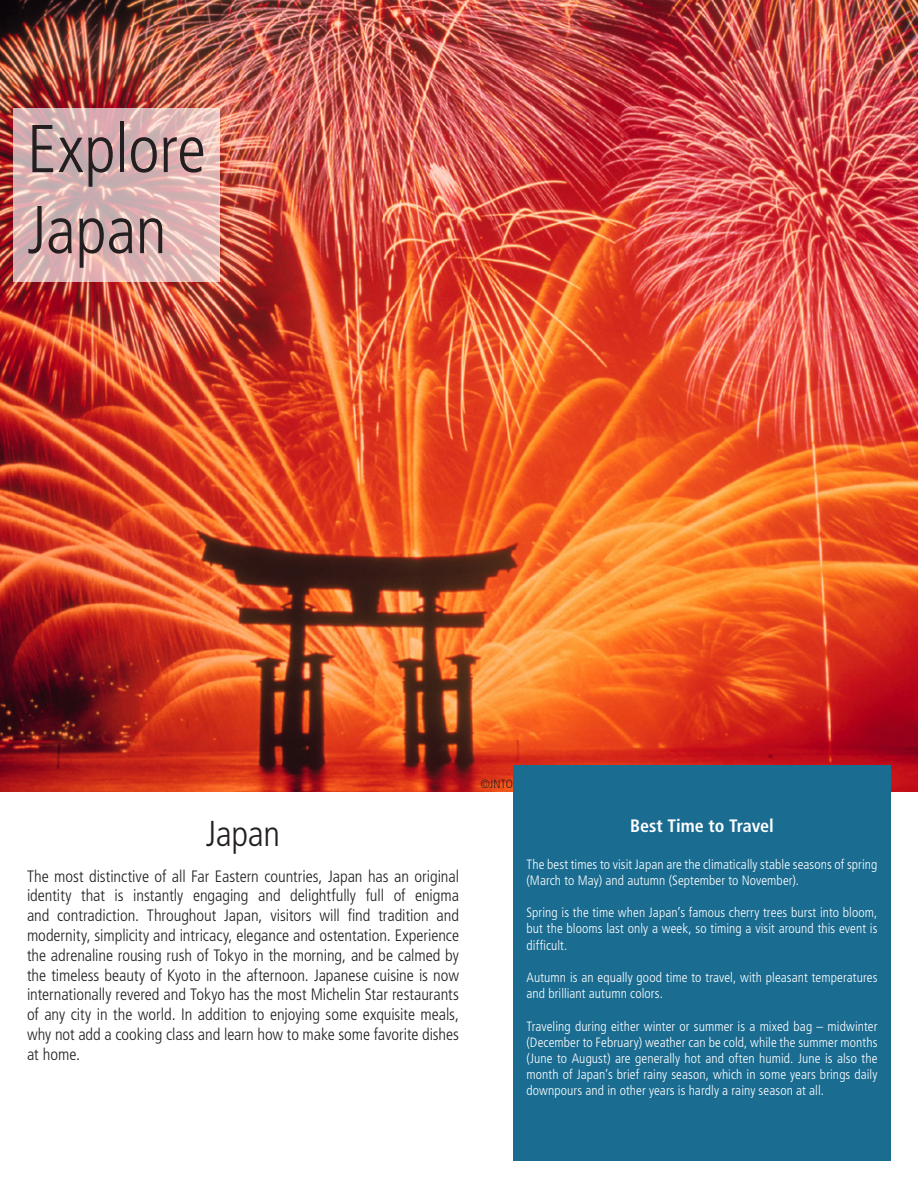
<style>
.page{position:relative;width:918px;height:1188px;background:#fff}
.page>*{position:absolute;margin:0;border:0;box-sizing:border-box;transform-origin:0 0}
.Page_Headline{font:300 condensed 67.5px "Frutiger LT Std";letter-spacing:-.005em;color:#231f20}
.On_Sale{font:300 condensed 36px "Frutiger LT Std";letter-spacing:-.01em;color:#231f20}
.Nights___vacation_ty{font:700 condensed 18px "Frutiger LT Std";letter-spacing:-.005em;color:#fff}
.Copy{font:300 condensed 16.5px/19.8px "Frutiger LT Std";letter-spacing:-.005em;color:#231f20;text-align:justify}
.Copy-2{font:300 condensed 13.5px/16.2px "Frutiger LT Std";letter-spacing:.005em;color:#fff}
.Copy-3{font:300 condensed 12px "Frutiger LT Std";color:#231f20}
</style>
<div class="page">
<img style="left:0;top:0;width:918px;height:792px">
<div style="left:513px;top:765px;width:378px;height:396px;background:#1a6c91"></div>
<svg style="left:14px;top:108px;width:206px;height:173px;background:#dcb7b6"></svg>
<p class="Page_Headline" style="left:27px;top:110px;width:180px">Explore</p>
<p class="Page_Headline" style="left:27px;top:191px;width:141px">Japan</p>
<p class="On_Sale" style="left:206px;top:813px;width:76px">Japan</p>
<p class="Copy" style="left:27px;top:866px;width:434px">The most distinctive of all Far Eastern countries, Japan has an original identity that is instantly engaging and delightfully full of enigma and contradiction. Throughout Japan, visitors will find tradition and modernity, simplicity and intricacy, elegance and ostentation. Experience the adrenaline rousing rush of Tokyo in the morning, and be calmed by the timeless beauty of Kyoto in the afternoon. Japanese cuisine is now internationally revered and Tokyo has the most Michelin Star restaurants of any city in the world. In addition to enjoying some exquisite meals, why not add a cooking class and learn how to make some favorite dishes at home.</p>
<p class="Copy-3" style="left:480px;top:777px;width:34px">©JNTO</p>
<p class="Nights___vacation_ty" style="left:630px;top:815px;width:145px">Best Time to Travel</p>
<p class="Copy-2" style="left:526px;top:856px;width:353px">The best times to visit Japan are the climatically stable seasons of spring (March to May) and autumn (September to November).</p>
<p class="Copy-2" style="left:526px;top:905px;width:352px;text-align:justify">Spring is the time when Japan’s famous cherry trees burst into bloom, but the blooms last only a week, so timing a visit around this event is difficult.</p>
<p class="Copy-2" style="left:526px;top:969px;width:353px">Autumn is an equally good time to travel, with pleasant temperatures and brilliant autumn colors.</p>
<p class="Copy-2" style="left:526px;top:1018px;width:353px;text-align:justify">Traveling during either winter or summer is a mixed bag – midwinter (December to February) weather can be cold, while the summer months (June to August) are generally hot and often humid. June is also the month of Japan’s brief rainy season, which in some years brings daily downpours and in other years is hardly a rainy season at all.</p>
</div>
